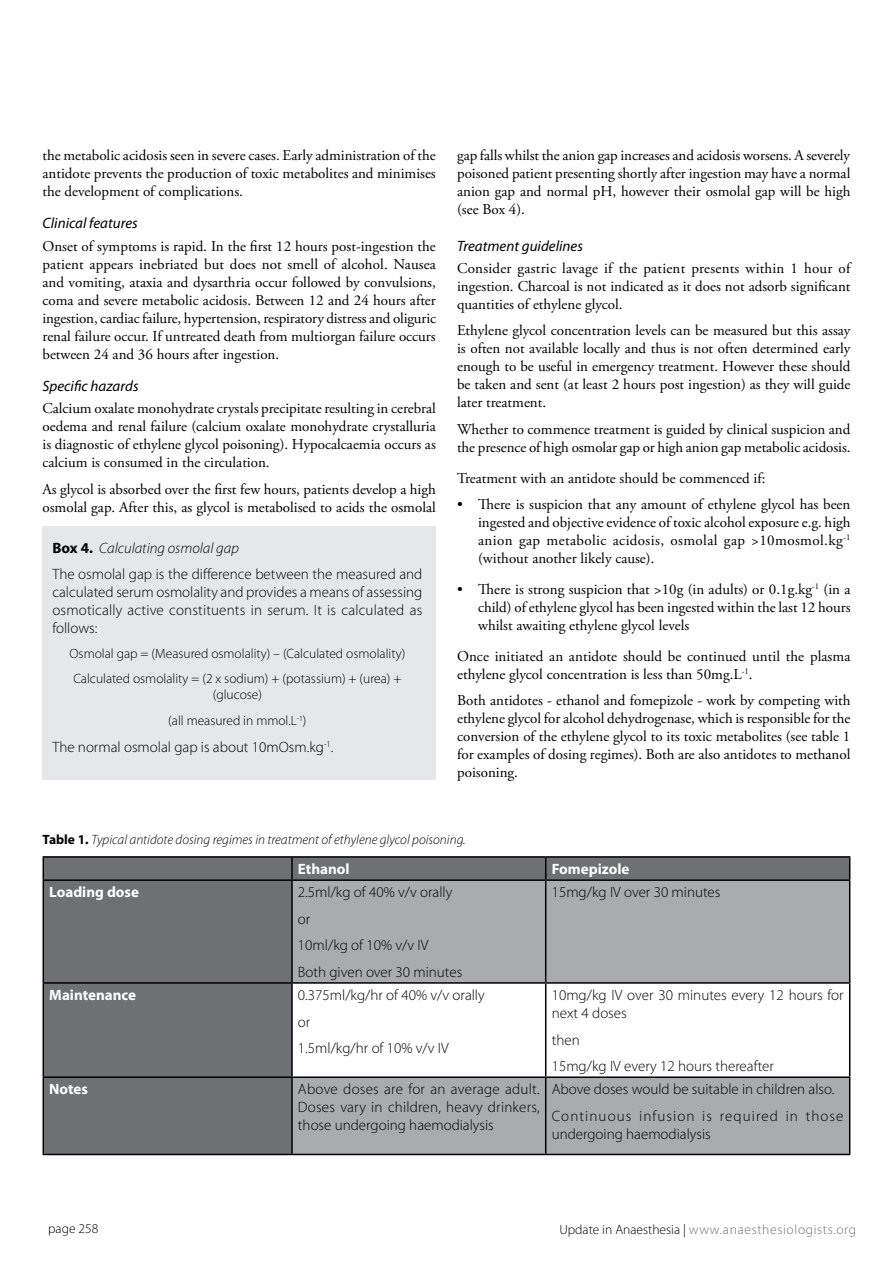
<style>
.page{position:relative;width:893px;height:1263px;background:#fff}
.page>*{position:absolute;margin:0;border:0;box-sizing:border-box;transform-origin:0 0}
.t1{font:15px/18px "Adobe Garamond Pro";color:#000;text-align:justify}
.t2{font:300 15px/26.5px "Myriad Pro";color:#000}
.t3{font:italic 15px "Myriad Pro";color:#000}
.t4{font:700 15px "Myriad Pro";color:#fff}
.t5{font:300 13.5px/24.8px "Myriad Pro";color:#000}
.t6{font:italic 300 13.5px "Myriad Pro";color:#000}
.t7{font:300 13.5px "Myriad Pro";letter-spacing:.05em;color:#6d6e71}
.s1{font-weight:700}
.s2{font-style:italic}
.s3{font-weight:700;font-style:normal}
.s4{color:#000}
</style>
<div class="page">
<div style="left:44px;top:858px;width:805px;height:296px;background:#6f7073"></div>
<svg style="left:293px;top:881px;width:556px;height:273px;fill:#a9abae"></svg>
<hr style="left:43px;top:856px;width:249px;height:2px;background:#000">
<svg style="left:43px;top:858px;width:1px;height:21px"></svg>
<hr style="left:292px;top:856px;width:254px;height:2px;background:#000">
<hr style="left:291px;top:858px;width:2px;height:21px;background:#000">
<hr style="left:546px;top:856px;width:304px;height:2px;background:#000">
<svg style="left:545px;top:858px;width:1px;height:21px"></svg>
<svg style="left:849px;top:858px;width:1px;height:21px"></svg>
<hr style="left:43px;top:879px;width:249px;height:2px;background:#000">
<hr style="left:43px;top:881px;width:1px;height:101px;background:#000">
<hr style="left:292px;top:879px;width:254px;height:2px;background:#000">
<hr style="left:291px;top:881px;width:2px;height:101px;background:#000">
<hr style="left:546px;top:879px;width:304px;height:2px;background:#000">
<hr style="left:545px;top:881px;width:1px;height:101px;background:#000">
<hr style="left:849px;top:881px;width:1px;height:101px;background:#000">
<hr style="left:43px;top:982px;width:249px;height:2px;background:#000">
<hr style="left:43px;top:984px;width:1px;height:92px;background:#000">
<hr style="left:292px;top:982px;width:254px;height:2px;background:#000">
<hr style="left:291px;top:984px;width:2px;height:92px;background:#000">
<hr style="left:546px;top:982px;width:304px;height:2px;background:#000">
<hr style="left:545px;top:984px;width:1px;height:92px;background:#000">
<hr style="left:849px;top:984px;width:1px;height:92px;background:#000">
<hr style="left:43px;top:1076px;width:249px;height:2px;background:#000">
<hr style="left:43px;top:1078px;width:1px;height:76px;background:#000">
<hr style="left:292px;top:1076px;width:254px;height:2px;background:#000">
<hr style="left:291px;top:1078px;width:2px;height:76px;background:#000">
<hr style="left:546px;top:1076px;width:304px;height:2px;background:#000">
<hr style="left:545px;top:1078px;width:1px;height:76px;background:#000">
<hr style="left:849px;top:1078px;width:1px;height:76px;background:#000">
<hr style="left:43px;top:1154px;width:249px;height:1px;background:#000">
<hr style="left:292px;top:1154px;width:254px;height:1px;background:#000">
<hr style="left:546px;top:1154px;width:304px;height:1px;background:#000">
<div style="left:43px;top:526px;width:393px;height:254px;background:#e6e7e8"></div>
<p class="t1" style="left:43px;top:146px;width:395px">the metabolic acidosis seen in severe cases. Early administration of the antidote prevents the production of toxic metabolites and minimises the development of complications.</p>
<p class="t3" style="left:43px;top:214px;width:97px">Clinical features</p>
<p class="t1" style="left:43px;top:237px;width:395px">Onset of symptoms is rapid. In the first 12 hours post-ingestion the patient appears inebriated but does not smell of alcohol. Nausea and vomiting, ataxia and dysarthria occur followed by convulsions, coma and severe metabolic acidosis. Between 12 and 24 hours after ingestion, cardiac failure, hypertension, respiratory distress and oliguric renal failure occur. If untreated death from multiorgan failure occurs between 24 and 36 hours after ingestion.</p>
<p class="t3" style="left:43px;top:377px;width:98px">Specific hazards</p>
<p class="t1" style="left:43px;top:400px;width:395px">Calcium oxalate monohydrate crystals precipitate resulting in cerebral oedema and renal failure (calcium oxalate monohydrate crystalluria is diagnostic of ethylene glycol poisoning). Hypocalcaemia occurs as calcium is consumed in the circulation.</p>
<p class="t1" style="left:43px;top:481px;width:395px">As glycol is absorbed over the first few hours, patients develop a high osmolal gap. After this, as glycol is metabolised to acids the osmolal</p>
<p class="t2" style="left:52px;top:534px;width:371px"><span class="s1">Box 4.</span> <span class="s2">Calculating osmolal gap<br></span>The osmolal gap is the difference between the measured and</p>
<p class="t2" style="left:52px;top:583px;width:371px;line-height:18px;text-align:justify">calculated serum osmolality and provides a means of assessing osmotically active constituents in serum. It is calculated as follows:</p>
<p class="t5" style="left:70px;top:641px;width:337px">Osmolal gap = (Measured osmolality) – (Calculated osmolality)<br>Calculated osmolality = (2 x sodium) + (potassium) + (urea) +</p>
<p class="t5" style="left:168px;top:681px;width:140px;line-height:26.5px;text-align:center">(glucose)<br>(all measured in mmol.L<sup>-1</sup>)</p>
<p class="t2" style="left:52px;top:733px;width:283px">The normal osmolal gap is about 10mOsm.kg<sup>-1</sup>.</p>
<p class="t1" style="left:457px;top:146px;width:395px">gap falls whilst the anion gap increases and acidosis worsens. A severely poisoned patient presenting shortly after ingestion may have a normal anion gap and normal pH, however their osmolal gap will be high (see Box 4).</p>
<p class="t3" style="left:457px;top:236px;width:127px">Treatment guidelines</p>
<p class="t1" style="left:457px;top:259px;width:395px">Consider gastric lavage if the patient presents within 1 hour of ingestion. Charcoal is not indicated as it does not adsorb significant quantities of ethylene glycol.</p>
<p class="t1" style="left:457px;top:322px;width:395px">Ethylene glycol concentration levels can be measured but this assay is often not available locally and thus is not often determined early enough to be useful in emergency treatment. However these should be taken and sent (at least 2 hours post ingestion) as they will guide later treatment.</p>
<p class="t1" style="left:457px;top:421px;width:395px">Whether to commence treatment is guided by clinical suspicion and the presence of high osmolar gap or high anion gap metabolic acidosis.</p>
<p class="t1" style="left:457px;top:469px;width:310px">Treatment with an antidote should be commenced if:</p>
<p class="t1" style="left:478px;top:496px;width:374px;text-indent:-21px">• There is suspicion that any amount of ethylene glycol has been ingested and objective evidence of toxic alcohol exposure e.g. high anion gap metabolic acidosis, osmolal gap &gt;10mosmol.kg<sup>-1 </sup>(without another likely cause).</p>
<p class="t1" style="left:478px;top:581px;width:374px;text-indent:-21px">• There is strong suspicion that &gt;10g (in adults) or 0.1g.kg<sup>-1</sup> (in a child) of ethylene glycol has been ingested within the last 12 hours whilst awaiting ethylene glycol levels</p>
<p class="t1" style="left:457px;top:647px;width:395px">Once initiated an antidote should be continued until the plasma ethylene glycol concentration is less than 50mg.L<sup>-1</sup>.</p>
<p class="t1" style="left:457px;top:692px;width:395px">Both antidotes - ethanol and fomepizole - work by competing with ethylene glycol for alcohol dehydrogenase, which is responsible for the conversion of the ethylene glycol to its toxic metabolites (see table 1 for examples of dosing regimes). Both are also antidotes to methanol poisoning.</p>
<p class="t6" style="left:43px;top:831px;width:425px"><span class="s3">Table 1.</span> Typical antidote dosing regimes in treatment of ethylene glycol poisoning.</p>
<p class="t4" style="left:298px;top:859px;width:53px">Ethanol</p>
<p class="t4" style="left:552px;top:859px;width:79px">Fomepizole</p>
<p class="t4" style="left:49px;top:882px;width:91px">Loading dose</p>
<p class="t2" style="left:298px;top:879px;width:166px">2.5ml/kg of 40% v/v orally or<br>10ml/kg of 10% v/v IV<br>Both given over 30 minutes</p>
<p class="t2" style="left:552px;top:879px;width:170px">15mg/kg IV over 30 minutes</p>
<p class="t4" style="left:49px;top:985px;width:88px">Maintenance</p>
<p class="t2" style="left:298px;top:982px;width:188px">0.375ml/kg/hr of 40% v/v orally or<br>1.5ml/kg/hr of 10% v/v IV</p>
<p class="t2" style="left:552px;top:986px;width:293px;line-height:18px">10mg/kg IV over 30 minutes every 12 hours for next 4 doses</p>
<p class="t2" style="left:552px;top:1026px;width:224px">then<br>15mg/kg IV every 12 hours thereafter</p>
<p class="t4" style="left:49px;top:1080px;width:40px">Notes</p>
<p class="t2" style="left:298px;top:1080px;width:243px;line-height:18px;text-align:justify">Above doses are for an average adult.<br>Doses vary in children, heavy drinkers, those undergoing haemodialysis</p>
<p class="t2" style="left:552px;top:1076px;width:293px">Above doses would be suitable in children also.<br>Continuous infusion is required in those</p>
<p class="t2" style="left:552px;top:1120px;width:161px">undergoing haemodialysis</p>
<p class="t5" style="left:48px;top:1216px;width:52px">page 258</p>
<p class="t7" style="left:559px;top:1221px;width:298px"><span class="s4">Update in Anaesthesia |</span> www.anaesthesiologists.org</p>
</div>
